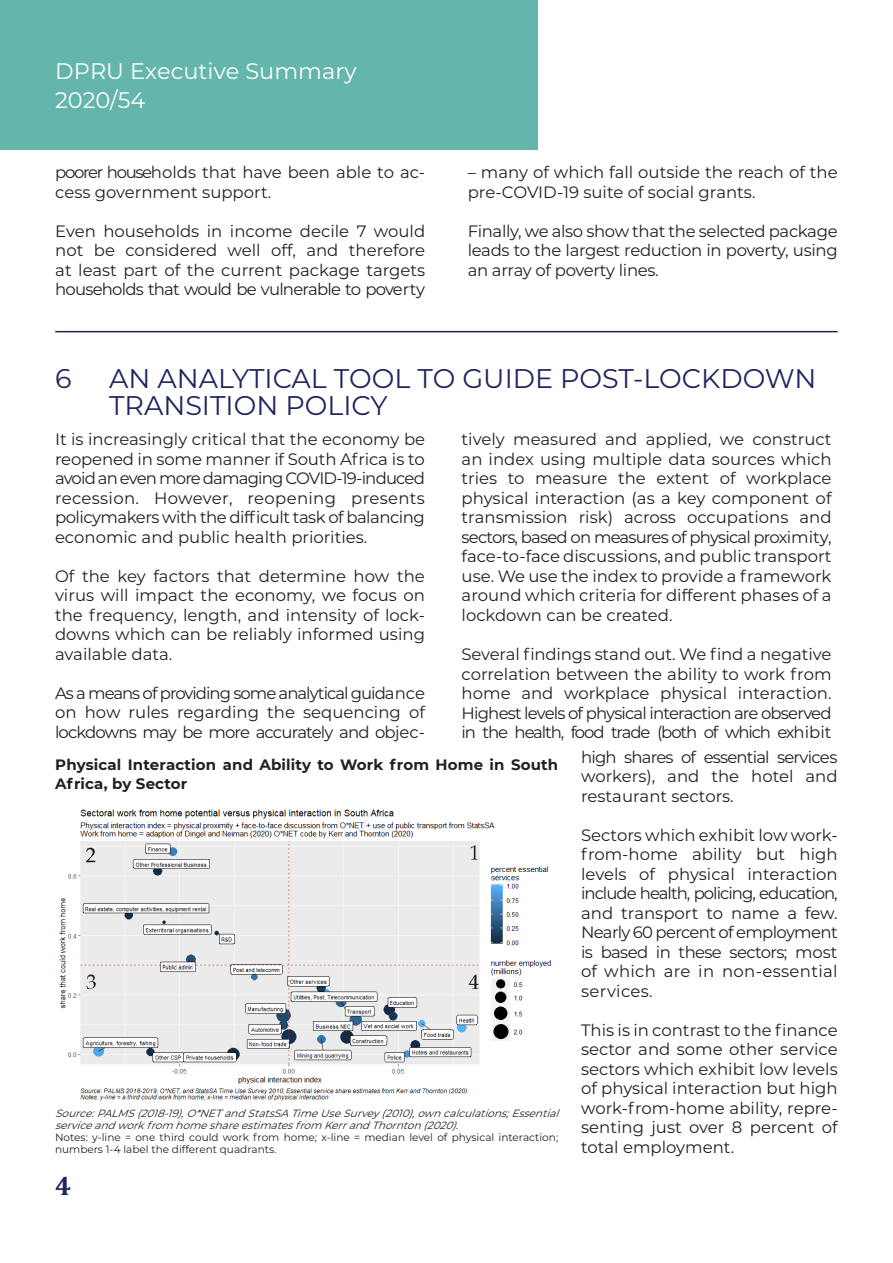
<style>
.page{position:relative;width:893px;height:1263px;background:#fff}
.page>*{position:absolute;margin:0;border:0;box-sizing:border-box;transform-origin:0 0}
.Heading{font:27px "Montserrat";color:#1f255d}
.Heading-2{font:700 27px "Cambria";color:#1f255d}
.Author{font:22.5px/28.8px "Montserrat";color:#fff}
.Paragraph_Style_2{font:16.5px/19.5px "Montserrat";color:#231f20;text-align:justify}
.Paragraph_Style_2-2{font:16.5px/19.5px "Montserrat";letter-spacing:-.05em;color:#231f20}
.Paragraph_Style_2-3{font:700 15px/19.5px "Montserrat";letter-spacing:.01em;color:#231f20}
.Paragraph_Style_2-4{font:italic 10.5px/12px "Montserrat";color:#231f20}
.Paragraph_Style_2-5{font:10.5px/12px "Montserrat";color:#231f20}
</style>
<div class="page">
<div style="left:0;top:0;width:538px;height:149px;background:#64b5ab"></div>
<hr style="left:55px;top:331px;width:783px;height:1px;background:#1f255d">
<img style="left:59px;top:809px;width:493px;height:292px">
<p class="Author" style="left:55px;top:56px;width:303px">DPRU Executive Summary<br>2020/54</p>
<p class="Paragraph_Style_2" style="left:55px;top:162px;width:371px">poorer households that have been able to ac&shy;cess government support.</p>
<p class="Paragraph_Style_2" style="left:55px;top:221px;width:371px">Even households in income decile 7 would not be considered well off, and therefore at least part of the current package targets households that would be vulnerable to poverty</p>
<p class="Paragraph_Style_2" style="left:468px;top:162px;width:371px">– many of which fall outside the reach of the pre-COVID-19 suite of social grants.</p>
<p class="Paragraph_Style_2" style="left:468px;top:221px;width:371px">Finally, we also show that the selected package leads to the largest reduction in poverty, using an array of poverty lines.</p>
<p class="Heading" style="left:55px;top:359px;width:18px">6</p>
<p class="Heading" style="left:109px;top:359px;width:709px">AN ANALYTICAL TOOL TO GUIDE POST-LOCKDOWN</p>
<p class="Heading" style="left:109px;top:386px;width:280px">TRANSITION POLICY</p>
<p class="Paragraph_Style_2" style="left:55px;top:429px;width:371px">It is increasingly critical that the economy be reopened in some manner if South Africa is to</p>
<p class="Paragraph_Style_2" style="left:55px;top:468px;width:371px">avoid an even more damaging COVID-19-induced recession. However, reopening presents policymakers with the difficult task of balancing economic and public health priorities.</p>
<p class="Paragraph_Style_2" style="left:55px;top:566px;width:371px">Of the key factors that determine how the virus will impact the economy, we focus on the frequency, length, and intensity of lock&shy;downs which can be reliably informed using available data.</p>
<p class="Paragraph_Style_2" style="left:55px;top:683px;width:371px">As a means of providing some analytical guidance on how rules regarding the sequencing of lockdowns may be more accurately and objec-</p>
<p class="Paragraph_Style_2" style="left:462px;top:429px;width:371px">tively measured and applied, we construct an index using multiple data sources which tries to measure the extent of workplace physical interaction (as a key component of transmission risk) across occupations and</p>
<p class="Paragraph_Style_2" style="left:462px;top:527px;width:371px">sectors, based on measures of physical proximity, face-to-face discussions, and public transport use. We use the index to provide a framework around which criteria for different phases of a lockdown can be created.</p>
<p class="Paragraph_Style_2" style="left:462px;top:644px;width:371px">Several findings stand out. We find a negative correlation between the ability to work from home and workplace physical interaction.</p>
<p class="Paragraph_Style_2-2" style="left:462px;top:702px;width:371px">Highest levels of physical interaction are observed in the health, food trade (both of which exhibit</p>
<p class="Paragraph_Style_2-3" style="left:55px;top:754px;width:504px">Physical Interaction and Ability to Work from Home in South<br>Africa, by Sector</p>
<p class="Paragraph_Style_2-4" style="left:55px;top:1107px;width:510px">Source:PALMS(2018-19),O*NETandStatsSATimeUseSurvey (2010),owncalculations;Essential serviceandworkfrom homeshareestimatesfrom KerrandThornton(2020).</p>
<p class="Paragraph_Style_2-5" style="left:55px;top:1131px;width:505px">Notes: y-line = one third could work from home; x-line = median level of physical interaction; numbers 1-4 label the different quadrants.</p>
<p class="Heading-2" style="left:55px;top:1166px;width:17px">4</p>
<p class="Paragraph_Style_2" style="left:581px;top:746px;width:258px">high shares of essential services workers), and the hotel and restaurant sectors.</p>
<p class="Paragraph_Style_2" style="left:581px;top:824px;width:258px">Sectors which exhibit low work&shy;from-home ability but high levels of physical interaction</p>
<p class="Paragraph_Style_2" style="left:581px;top:883px;width:258px">include health, policing, education, and transport to name a few.<br>Nearly 60 percent of employment is based in these sectors; most of which are in non-essential services.</p>
<p class="Paragraph_Style_2" style="left:581px;top:1019px;width:258px">This is in contrast to the finance sector and some other service sectors which exhibit low levels of physical interaction but high work-from-home ability, repre&shy;senting just over 8 percent of total employment.</p>
</div>
